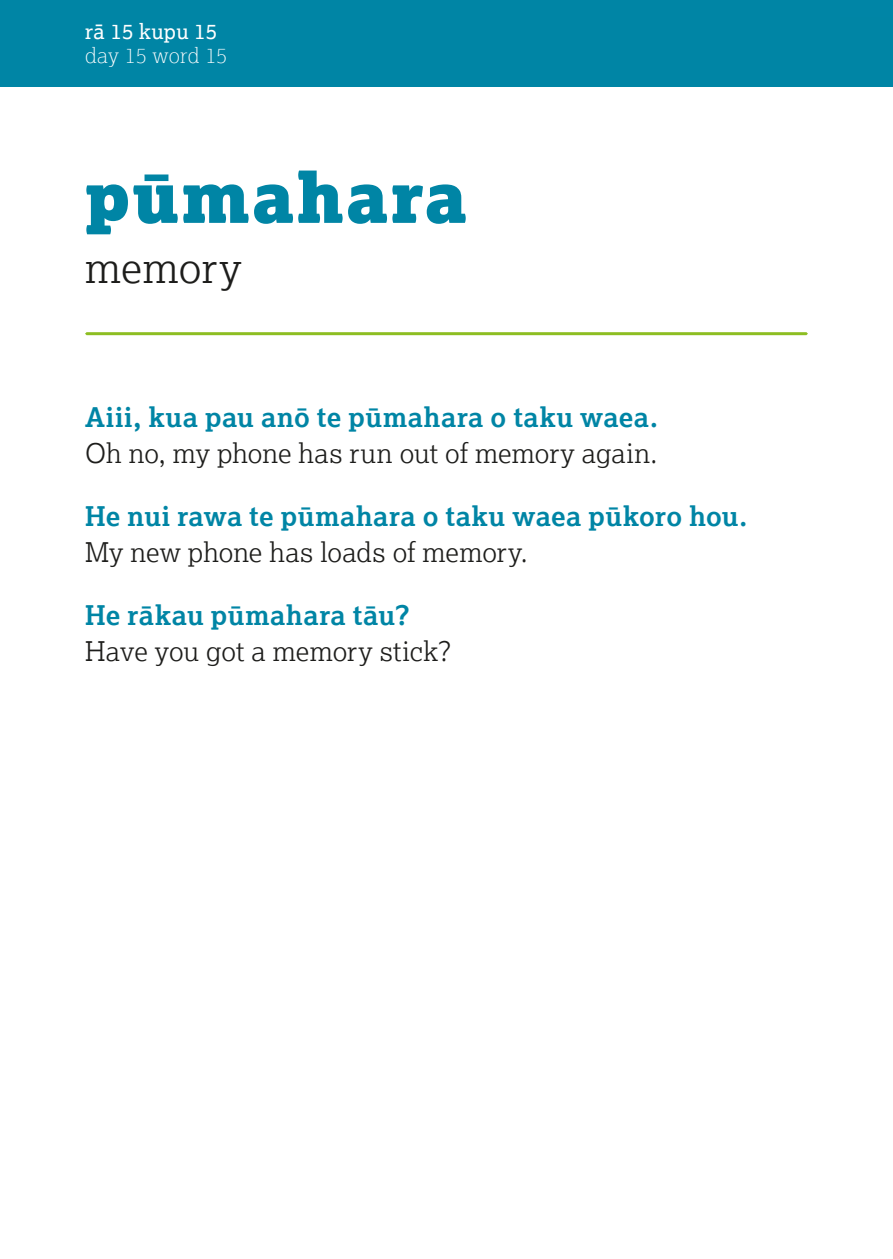
<style>
.page{position:relative;width:893px;height:1259px;background:#fff}
.page>*{position:absolute;margin:0;border:0;box-sizing:border-box;transform-origin:0 0}
.t1{font:900 69px "Lexia";letter-spacing:.025em;color:#0085a5}
.t2{font:300 42px "Lexia";letter-spacing:.005em;color:#1d1d1b}
.t3{font:700 27px "Lexia";letter-spacing:.015em;color:#0085a5}
.t4{font:300 27px "Lexia";color:#1d1d1b}
.t5{font:100 21px "Lexia";letter-spacing:.01em;color:#fff}
.t6{font:21px "Lexia";letter-spacing:.015em;color:#fff}
</style>
<div class="page">
<div style="left:0;top:0;width:893px;height:87px;background:#0085a5"></div>
<svg style="left:85px;top:332px;width:723px;height:3px;background:#94c12f"></svg>
<p class="t6" style="left:85px;top:18px;width:134px">rā 15 kupu 15</p>
<p class="t5" style="left:85px;top:42px;width:144px">day 15 word 15</p>
<h1 class="t1" style="left:85px;top:152px;width:383px">pūmahara</h1>
<h2 class="t2" style="left:85px;top:241px;width:158px">memory</h2>
<p class="t3" style="left:85px;top:400px;width:575px">Aiii, kua pau anō te pūmahara o taku waea.</p>
<p class="t4" style="left:85px;top:436px;width:574px">Oh no, my phone has run out of memory again.</p>
<p class="t3" style="left:85px;top:499px;width:664px">He nui rawa te pūmahara o taku waea pūkoro hou.</p>
<p class="t4" style="left:85px;top:535px;width:444px">My new phone has loads of memory.</p>
<p class="t3" style="left:85px;top:598px;width:327px">He rākau pūmahara tāu?</p>
<p class="t4" style="left:85px;top:634px;width:368px">Have you got a memory stick?</p>
</div>
